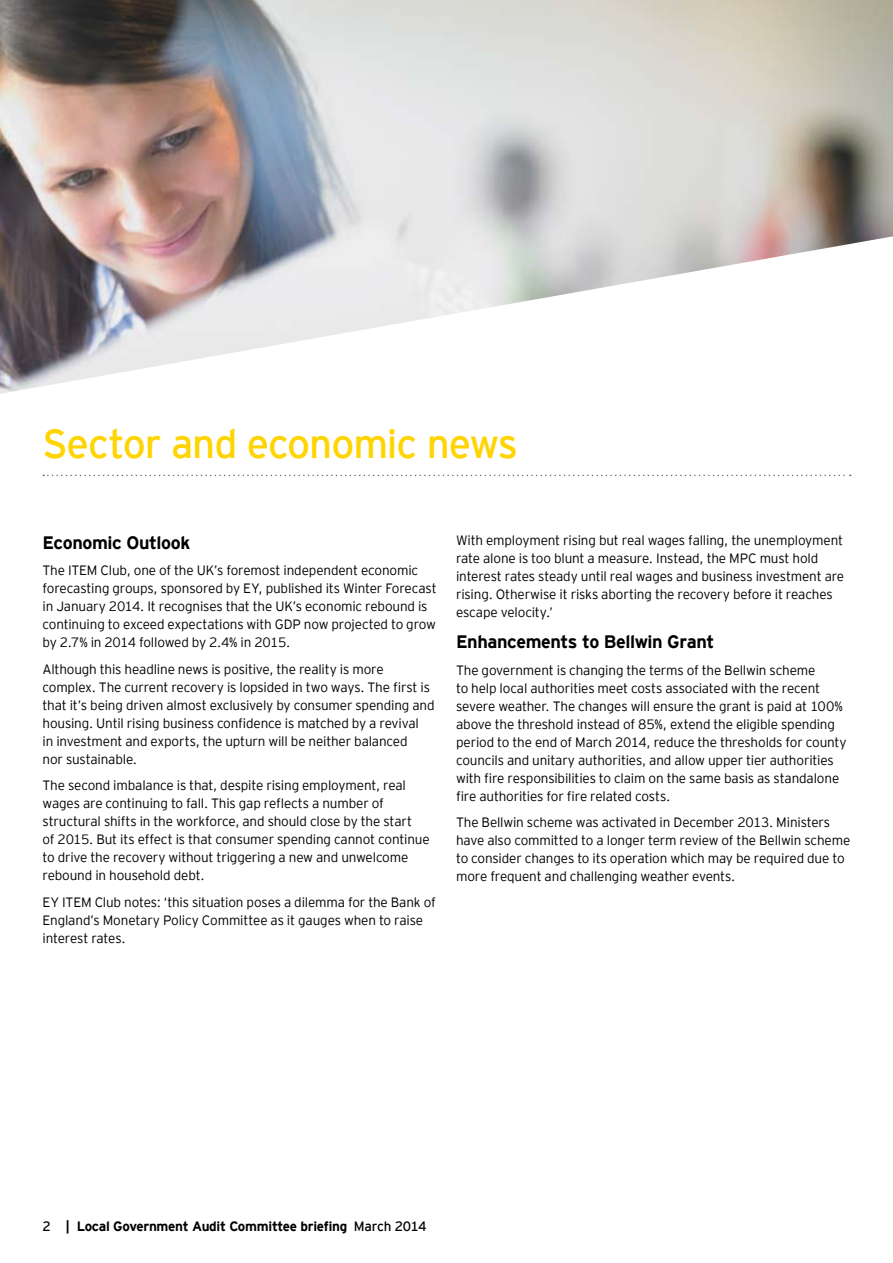
<style>
.page{position:relative;width:893px;height:1263px;background:#fff}
.page>*{position:absolute;margin:0;border:0;box-sizing:border-box;transform-origin:0 0}
.t1{font:40.5px "EY Interstate";letter-spacing:-.025em;color:#ffd400}
.t2{font:700 18px "EY Interstate";letter-spacing:-.025em;color:#000}
.t3{font:300 13.5px/18px "EY Interstate";letter-spacing:-.015em;color:#000}
.t4{font:700 13.5px "EY Interstate";letter-spacing:-.02em;color:#000}
.s1{font-weight:400}
</style>
<div class="page">
<img style="left:0;top:0;width:893px;height:394px">
<svg style="left:43px;top:475px;width:808px;height:1px"></svg>
<h1 class="t1" style="left:43px;top:414px;width:477px">Sector and economic news</h1>
<h2 class="t2" style="left:43px;top:529px;width:149px">Economic Outlook</h2>
<p class="t3" style="left:43px;top:561px;width:396px">The ITEM Club, one of the UK’s foremost independent economic forecasting groups, sponsored by EY, published its Winter Forecast in January 2014. It recognises that the UK’s economic rebound is continuing to exceed expectations with GDP now projected to grow by 2.7% in 2014 followed by 2.4% in 2015.</p>
<p class="t3" style="left:43px;top:659px;width:394px">Although this headline news is positive, the reality is more complex. The current recovery is lopsided in two ways. The first is that it’s being driven almost exclusively by consumer spending and housing. Until rising business confidence is matched by a revival<br>in investment and exports, the upturn will be neither balanced<br>nor sustainable.</p>
<p class="t3" style="left:43px;top:776px;width:389px">The second imbalance is that, despite rising employment, real wages are continuing to fall. This gap reflects a number of structural shifts in the workforce, and should close by the start<br>of 2015. But its effect is that consumer spending cannot continue to drive the recovery without triggering a new and unwelcome rebound in household debt.</p>
<p class="t3" style="left:43px;top:892px;width:395px">EY ITEM Club notes: ‘this situation poses a dilemma for the Bank of<br>England’s Monetary Policy Committee as it gauges when to raise interest rates.</p>
<p class="t3" style="left:456px;top:530px;width:390px">With employment rising but real wages falling, the unemployment rate alone is too blunt a measure. Instead, the MPC must hold interest rates steady until real wages and business investment are rising. Otherwise it risks aborting the recovery before it reaches escape velocity.’</p>
<h2 class="t2" style="left:456px;top:629px;width:260px">Enhancements to Bellwin Grant</h2>
<p class="t3" style="left:456px;top:660px;width:392px">The government is changing the terms of the Bellwin scheme<br>to help local authorities meet costs associated with the recent severe weather. The changes will ensure the grant is paid at 100% above the threshold instead of 85%, extend the eligible spending period to the end of March 2014, reduce the thresholds for county councils and unitary authorities, and allow upper tier authorities with fire responsibilities to claim on the same basis as standalone fire authorities for fire related costs.</p>
<p class="t3" style="left:456px;top:813px;width:396px">The Bellwin scheme was activated in December 2013. Ministers have also committed to a longer term review of the Bellwin scheme to consider changes to its operation which may be required due to more frequent and challenging weather events.</p>
<p class="t4" style="left:43px;top:1217px;width:386px"><span class="s1">2</span> | Local Government Audit Committee briefing <span class="s1">March 2014</span></p>
</div>
